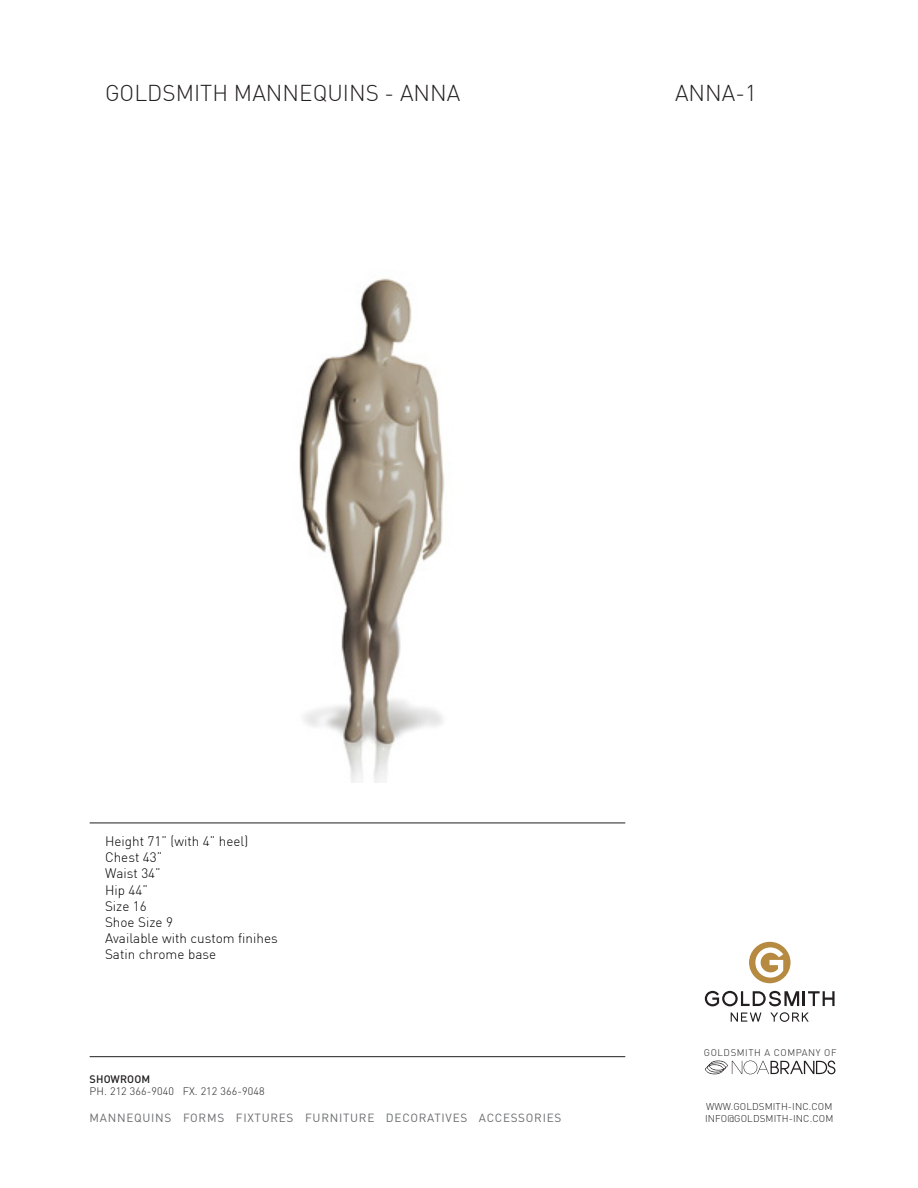
<style>
.page{position:relative;width:918px;height:1188px;background:#fff}
.page>*{position:absolute;margin:0;border:0;box-sizing:border-box;transform-origin:0 0}
.t1{font:300 22.5px "DIN Pro";color:#231f20}
.t2{font:300 13.5px/16.2px "DIN Pro";color:#000}
.t3{font:11.7px "DIN";letter-spacing:.06em;color:#6c6d70}
.t4{font:300 10.8px/12.9px "DIN";letter-spacing:.01em;color:#231f20}
.t5{font:300 9.75px "DIN";letter-spacing:.01em;color:#231f20}
.t6{font:300 9.6px "DIN";letter-spacing:.06em;color:#231f20}
.s1{font-weight:500}
</style>
<div class="page">
<hr style="left:90px;top:823px;width:535px;height:1px;background:#231f20">
<hr style="left:90px;top:1056px;width:535px;height:1px;background:#231f20">
<div style="left:749px;top:942px;width:42px;height:41px;background:#b68b41;border-radius:50%"></div>
<svg style="left:705px;top:991px;width:130px;height:15px"></svg>
<svg style="left:731px;top:1013px;width:30px;height:9px"></svg>
<svg style="left:770px;top:1012px;width:39px;height:10px"></svg>
<svg style="left:755px;top:947px;width:28px;height:31px"></svg>
<svg style="left:705px;top:1061px;width:130px;height:13px"></svg>
<img style="left:299px;top:278px;width:145px;height:505px">
<h1 class="t1" style="left:105px;top:83px;width:357px">GOLDSMITH MANNEQUINS - ANNA</h1>
<h1 class="t1" style="left:675px;top:83px;width:83px">ANNA-1</h1>
<p class="t2" style="left:105px;top:834px;width:174px">Height 71” (with 4” heel)<br>Chest 43”<br>Waist 34”<br>Hip 44”<br>Size 16<br>Shoe Size 9<br>Available with custom finihes<br>Satin chrome base</p>
<p class="t4" style="left:90px;top:1072px;width:177px"><span class="s1">SHOWROOM<br></span>PH. 212 366-9040 FX. 212 366-9048</p>
<p class="t3" style="left:90px;top:1110px;width:473px">MANNEQUINS FORMS FIXTURES FURNITURE DECORATIVES ACCESSORIES</p>
<p class="t6" style="left:704px;top:1047px;width:134px">GOLDSMITH A COMPANY OF</p>
<p class="t5" style="left:706px;top:1100px;width:128px">WWW.GOLDSMITH-INC.COM</p>
<p class="t5" style="left:705px;top:1112px;width:130px">INFO@GOLDSMITH-INC.COM</p>
</div>
